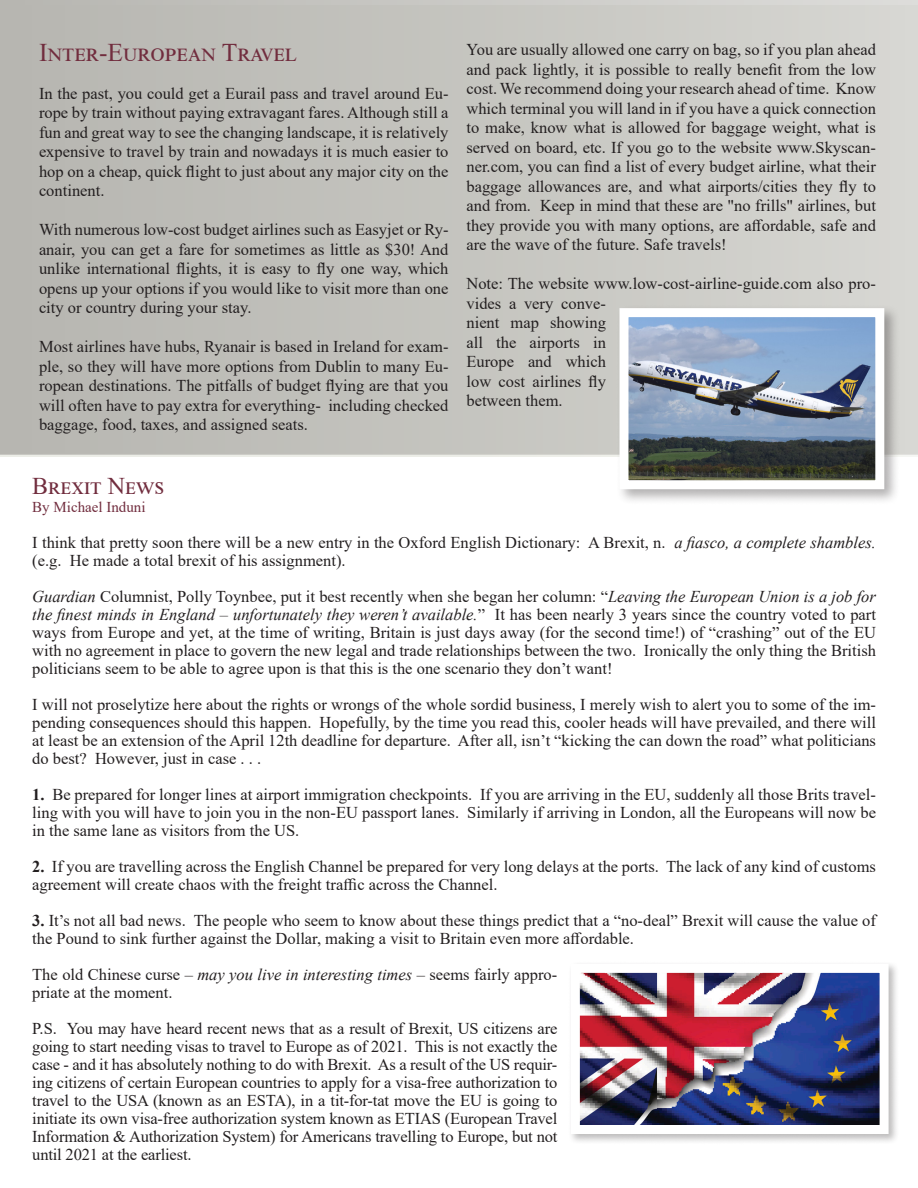
<style>
.page{position:relative;width:918px;height:1188px;background:#fff}
.page>*{position:absolute;margin:0;border:0;box-sizing:border-box;transform-origin:0 0}
.t1{font:25.5px "Times New Roman";color:#712d3e}
.t2{font:24px "Times New Roman";color:#712d3e}
.t3{font:16.5px/19.5px "Times New Roman";color:#231f20;text-align:justify}
.t4{font:15px "Times New Roman";color:#712d3e}
.s1{font-style:italic}
.s2{font-weight:700}
</style>
<div class="page">
<div style="left:568px;top:961px;width:331px;height:183px;background:#231f20;opacity:.3"></div>
<img style="left:581px;top:974px;width:298px;height:150px">
<div style="left:571px;top:964px;width:318px;height:170px;border:9px solid #fff"></div>
<svg style="left:0;top:0;width:918px;height:455px;background:#c4c4bf"></svg>
<div style="left:615px;top:304px;width:286px;height:201px;background:#231f20;opacity:.35"></div>
<img style="left:630px;top:318px;width:244px;height:161px">
<div style="left:620px;top:308px;width:264px;height:181px;border:9px solid #fff"></div>
<p class="t1" style="left:39px;top:35px;width:259px">Inter-European Travel</p>
<p class="t3" style="left:39px;top:83px;width:411px">In the past, you could get a Eurail pass and travel around Eu&shy;rope by train without paying extravagant fares. Although still a fun and great way to see the changing landscape, it is relatively expensive to travel by train and nowadays it is much easier to hop on a cheap, quick flight to just about any major city on the continent.</p>
<p class="t3" style="left:39px;top:220px;width:411px">With numerous low-cost budget airlines such as Easyjet or Ry&shy;anair, you can get a fare for sometimes as little as $30! And unlike international flights, it is easy to fly one way, which opens up your options if you would like to visit more than one city or country during your stay.</p>
<p class="t3" style="left:39px;top:337px;width:411px">Most airlines have hubs, Ryanair is based in Ireland for exam&shy;ple, so they will have more options from Dublin to many Eu&shy;ropean destinations. The pitfalls of budget flying are that you will often have to pay extra for everything- including checked baggage, food, taxes, and assigned seats.</p>
<p class="t3" style="left:466px;top:39px;width:411px">You are usually allowed one carry on bag, so if you plan ahead and pack lightly, it is possible to really benefit from the low cost. We recommend doing your research ahead of time. Know which terminal you will land in if you have a quick connection to make, know what is allowed for baggage weight, what is served on board, etc. If you go to the website www.Skyscan&shy;ner.com, you can find a list of every budget airline, what their baggage allowances are, and what airports/cities they fly to and from. Keep in mind that these are "no frills" airlines, but they provide you with many options, are affordable, safe and are the wave of the future. Safe travels!</p>
<p class="t3" style="left:466px;top:273px;width:411px;text-align:left">Note: The website www.low-cost-airline-guide.com also pro&shy;vides a very conve-<br>nient map showing<br>all the airports in<br>Europe and which<br>low cost airlines fly<br>between them.</p>
<p class="t2" style="left:32px;top:469px;width:133px">Brexit News</p>
<p class="t4" style="left:32px;top:496px;width:115px">By Michael Induni</p>
<p class="t3" style="left:32px;top:533px;width:845px;line-height:18px">I think that pretty soon there will be a new entry in the Oxford English Dictionary: A Brexit, n. <span class="s1">a fiasco, a complete shambles. </span>(e.g. He made a total brexit of his assignment).</p>
<p class="t3" style="left:32px;top:587px;width:845px;line-height:18px"><span class="s1">Guardian</span> Columnist, Polly Toynbee, put it best recently when she began her column: “<span class="s1">Leaving the European Union is a job for the finest minds in England – unfortunately they weren’t available.</span>” It has been nearly 3 years since the country voted to part ways from Europe and yet, at the time of writing, Britain is just days away (for the second time!) of “crashing” out of the EU with no agreement in place to govern the new legal and trade relationships between the two. Ironically the only thing the British politicians seem to be able to agree upon is that this is the one scenario they don’t want!</p>
<p class="t3" style="left:32px;top:695px;width:845px;line-height:18px">I will not proselytize here about the rights or wrongs of the whole sordid business, I merely wish to alert you to some of the im&shy;pending consequences should this happen. Hopefully, by the time you read this, cooler heads will have prevailed, and there will at least be an extension of the April 12th deadline for departure. After all, isn’t “kicking the can down the road” what politicians do best? However, just in case . . .</p>
<p class="t3" style="left:32px;top:785px;width:845px;line-height:18px"><span class="s2">1.</span> Be prepared for longer lines at airport immigration checkpoints. If you are arriving in the EU, suddenly all those Brits travel&shy;ling with you will have to join you in the non-EU passport lanes. Similarly if arriving in London, all the Europeans will now be in the same lane as visitors from the US.</p>
<p class="t3" style="left:32px;top:857px;width:845px;line-height:18px"><span class="s2">2.</span> If you are travelling across the English Channel be prepared for very long delays at the ports. The lack of any kind of customs agreement will create chaos with the freight traffic across the Channel.</p>
<p class="t3" style="left:32px;top:911px;width:845px;line-height:18px"><span class="s2">3.</span> It’s not all bad news. The people who seem to know about these things predict that a “no-deal” Brexit will cause the value of the Pound to sink further against the Dollar, making a visit to Britain even more affordable.</p>
<p class="t3" style="left:32px;top:965px;width:527px;line-height:18px">The old Chinese curse – <span class="s1">may you live in interesting times</span> – seems fairly appro&shy;priate at the moment.</p>
<p class="t3" style="left:32px;top:1019px;width:527px;line-height:18px">P.S. You may have heard recent news that as a result of Brexit, US citizens are going to start needing visas to travel to Europe as of 2021. This is not exactly the case - and it has absolutely nothing to do with Brexit. As a result of the US requir&shy;ing citizens of certain European countries to apply for a visa-free authorization to travel to the USA (known as an ESTA), in a tit-for-tat move the EU is going to initiate its own visa-free authorization system known as ETIAS (European Travel Information &amp; Authorization System) for Americans travelling to Europe, but not until 2021 at the earliest.</p>
</div>
